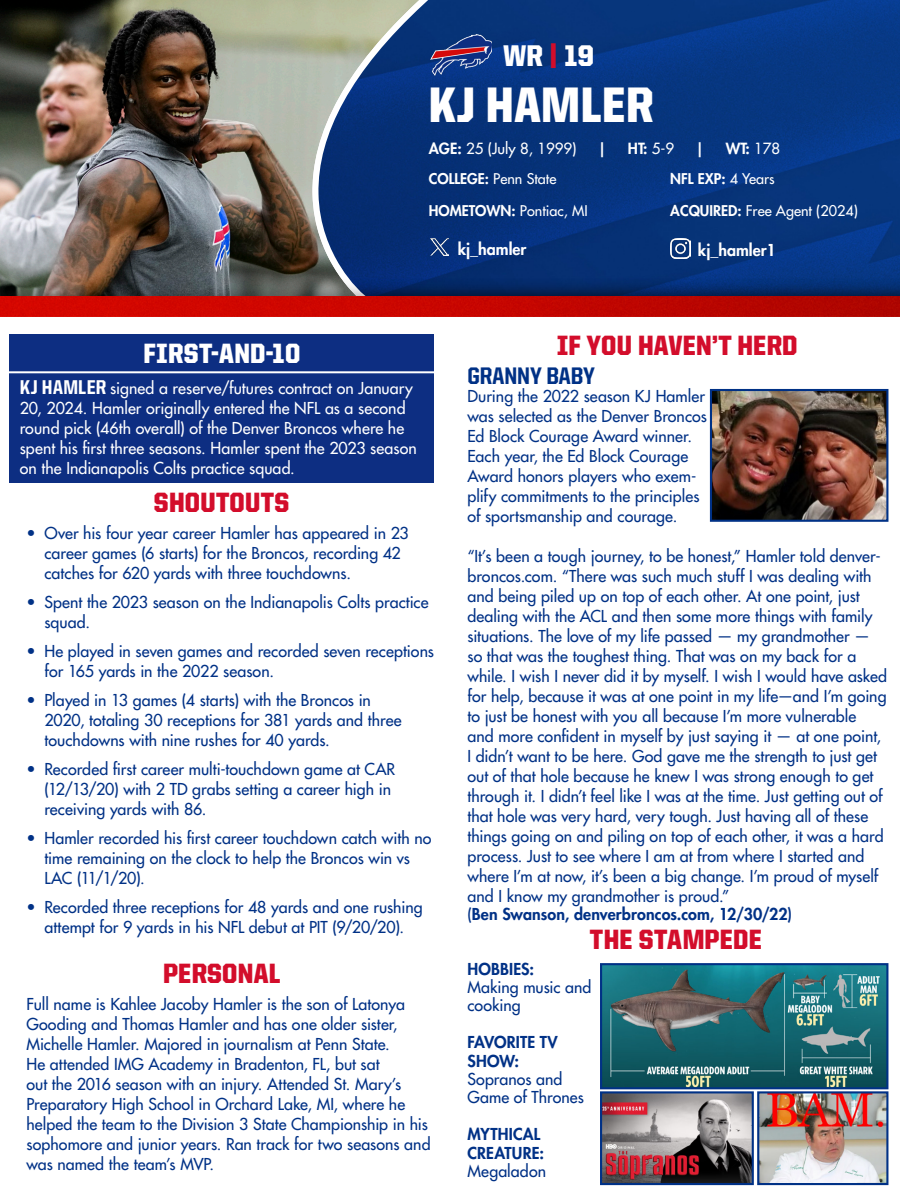
<style>
.page{position:relative;width:900px;height:1188px;background:#fff}
.page>*{position:absolute;margin:0;border:0;box-sizing:border-box;transform-origin:0 0}
.t1{font:900 50px "United Sans Semi Cond";letter-spacing:.01em;color:#fff}
.t2{font:900 30px "United Sans Semi Cond";color:#fff}
.t3{font:900 28px "United Sans Semi Cond";letter-spacing:.01em;color:#d30d2b}
.t4{font:900 28px "United Sans Semi Cond";letter-spacing:.02em;color:#fff}
.t5{font:800 24px "United Sans Semi Cond";color:#003186}
.t6{font:500 16px/20px "Futura Std";letter-spacing:.005em;color:#003186}
.t7{font:500 16px/20px "Futura Std";letter-spacing:.005em;color:#fff}
.t8{font:800 16px/18.4px "Futura Std";letter-spacing:.01em;color:#003186}
.body_copy{font:800 16px "Futura Std";color:#fff}
.t9{font:500 15px "Futura Std";color:#fff}
.t10{font:800 15px "Futura Std";color:#fff}
.t11{font:500 14.4px "Futura Std";color:#fff}
.t12{font:800 14.4px "Futura Std";color:#fff}
.s1{color:#d30d2b}
.s2{font-weight:800}
.s3{font-weight:500}
.s4{font-family:"United Sans Semi Cond";font-weight:800;font-size:20px}
</style>
<div class="page">
<img style="left:442px;top:0;width:458px;height:279px">
<img style="left:0;top:0;width:442px;height:296px">
<div style="left:10px;top:334px;width:424px;height:148px;background:#0d2e82"></div>
<hr style="left:7px;top:371px;width:430px;height:2px;background:#fff">
<img style="left:1px;top:279px;width:899px;height:17px">
<img style="left:430px;top:35px;width:62px;height:40px">
<img style="left:0;top:296px;width:900px;height:21px">
<img style="left:430px;top:239px;width:19px;height:17px">
<img style="left:671px;top:239px;width:20px;height:20px">
<img style="left:713px;top:392px;width:172px;height:127px">
<div style="left:710px;top:389px;width:178px;height:133px;border:2px solid #003186"></div>
<img style="left:760px;top:1094px;width:125px;height:88px">
<div style="left:757px;top:1091px;width:131px;height:94px;border:2px solid #003186"></div>
<img style="left:603px;top:966px;width:282px;height:120px">
<div style="left:600px;top:963px;width:288px;height:126px;border:2px solid #003186"></div>
<img style="left:603px;top:1094px;width:148px;height:88px">
<div style="left:600px;top:1091px;width:154px;height:94px;border:2px solid #003186"></div>
<p class="t2" style="left:503px;top:40px;width:92px">WR <span class="s1">|</span> 19</p>
<p class="t1" style="left:429px;top:78px;width:226px">KJ HAMLER</p>
<p class="t9" style="left:429px;top:140px;width:149px"><span class="s2">AGE:</span> 25 (July 8, 1999)</p>
<p class="t10" style="left:598px;top:139px;width:10px">|</p>
<p class="t10" style="left:628px;top:139px;width:48px">HT: <span class="s3">5-9</span></p>
<p class="t10" style="left:696px;top:139px;width:10px">|</p>
<p class="t10" style="left:726px;top:139px;width:56px">WT: <span class="s3">178</span></p>
<p class="t11" style="left:429px;top:170px;width:129px"><span class="s2">COLLEGE:</span> Penn State</p>
<p class="t11" style="left:429px;top:202px;width:160px"><span class="s2">HOMETOWN:</span> Pontiac, MI</p>
<p class="body_copy" style="left:458px;top:239px;width:70px">kj_hamler</p>
<p class="t12" style="left:670px;top:170px;width:106px">NFL EXP: <span class="s3">4 Years</span></p>
<p class="t11" style="left:670px;top:202px;width:189px"><span class="s2">ACQUIRED:</span> Free Agent (2024)</p>
<p class="body_copy" style="left:698px;top:240px;width:79px">kj_hamler1</p>
<p class="t4" style="left:144px;top:339px;width:158px">FIRST-AND-10</p>
<p class="t7" style="left:20px;top:378px;width:399px"><span class="s4">KJ HAMLER</span> signed a reserve/futures contract on January 20, 2024. Hamler originally entered the NFL as a second round pick (46th overall) of the Denver Broncos where he spent his first three seasons. Hamler spent the 2023 season on the Indianapolis Colts practice squad.</p>
<p class="t3" style="left:154px;top:487px;width:137px">SHOUTOUTS</p>
<p class="t6" style="left:44px;top:523px;width:366px;text-indent:-18px">• Over his four year career Hamler has appeared in 23 career games (6 starts) for the Broncos, recording 42 catches for 620 yards with three touchdowns.</p>
<p class="t6" style="left:44px;top:592px;width:386px;text-indent:-18px">• Spent the 2023 season on the Indianapolis Colts practice squad.</p>
<p class="t6" style="left:44px;top:641px;width:391px;text-indent:-18px">• He played in seven games and recorded seven receptions for 165 yards in the 2022 season.</p>
<p class="t6" style="left:44px;top:690px;width:359px;text-indent:-18px">• Played in 13 games (4 starts) with the Broncos in<br>2020, totaling 30 receptions for 381 yards and three touchdowns with nine rushes for 40 yards.</p>
<p class="t6" style="left:44px;top:759px;width:352px;text-indent:-18px">• Recorded first career multi-touchdown game at CAR (12/13/20) with 2 TD grabs setting a career high in receiving yards with 86.</p>
<p class="t6" style="left:44px;top:828px;width:389px;text-indent:-18px">• Hamler recorded his first career touchdown catch with no time remaining on the clock to help the Broncos win vs<br>LAC (11/1/20).</p>
<p class="t6" style="left:26px;top:897px;width:398px;text-align:center">• Recorded three receptions for 48 yards and one rushing attempt for 9 yards in his NFL debut at PIT (9/20/20).</p>
<p class="t3" style="left:163px;top:958px;width:119px">PERSONAL</p>
<p class="t6" style="left:26px;top:994px;width:406px">Full name is Kahlee Jacoby Hamler is the son of Latonya Gooding and Thomas Hamler and has one older sister, Michelle Hamler. Majored in journalism at Penn State.<br>He attended IMG Academy in Bradenton, FL, but sat<br>out the 2016 season with an injury. Attended St. Mary’s Preparatory High School in Orchard Lake, MI, where he helped the team to the Division 3 State Championship in his sophomore and junior years. Ran track for two seasons and was named the team’s MVP.</p>
<p class="t3" style="left:557px;top:331px;width:242px">IF YOU HAVEN’T HERD</p>
<p class="t5" style="left:467px;top:363px;width:129px">GRANNY BABY</p>
<p class="t6" style="left:467px;top:386px;width:241px">During the 2022 season KJ Hamler was selected as the Denver Broncos<br>Ed Block Courage Award winner.<br>Each year, the Ed Block Courage<br>Award honors players who exem&shy;plify commitments to the principles of sportsmanship and courage.</p>
<p class="t6" style="left:467px;top:546px;width:421px">“It’s been a tough journey, to be honest,” Hamler told denver&shy;broncos.com. “There was such much stuff I was dealing with and being piled up on top of each other. At one point, just dealing with the ACL and then some more things with family situations. The love of my life passed — my grandmother — so that was the toughest thing. That was on my back for a while. I wish I never did it by myself. I wish I would have asked for help, because it was at one point in my life—and I’m going to just be honest with you all because I’m more vulnerable<br>and more confident in myself by just saying it — at one point, I didn’t want to be here. God gave me the strength to just get out of that hole because he knew I was strong enough to get through it. I didn’t feel like I was at the time. Just getting out of that hole was very hard, very tough. Just having all of these things going on and piling on top of each other, it was a hard process. Just to see where I am at from where I started and where I’m at now, it’s been a big change. I’m proud of myself and I know my grandmother is proud.”</p>
<p class="t8" style="left:467px;top:905px;width:326px"><span class="s3">(</span>Ben Swanson, denverbroncos.com, 12/30/22)</p>
<p class="t8" style="left:467px;top:959px;width:68px">HOBBIES:</p>
<p class="t6" style="left:467px;top:978px;width:126px;line-height:18.4px">Making music and cooking</p>
<p class="t8" style="left:467px;top:1033px;width:92px">FAVORITE TV<br>SHOW:</p>
<p class="t6" style="left:467px;top:1070px;width:118px;line-height:18.4px">Sopranos and<br>Game of Thrones</p>
<p class="t8" style="left:467px;top:1125px;width:78px">MYTHICAL<br>CREATURE:</p>
<p class="t6" style="left:467px;top:1161px;width:80px">Megaladon</p>
<p class="t3" style="left:590px;top:924px;width:173px">THE STAMPEDE</p>
</div>
